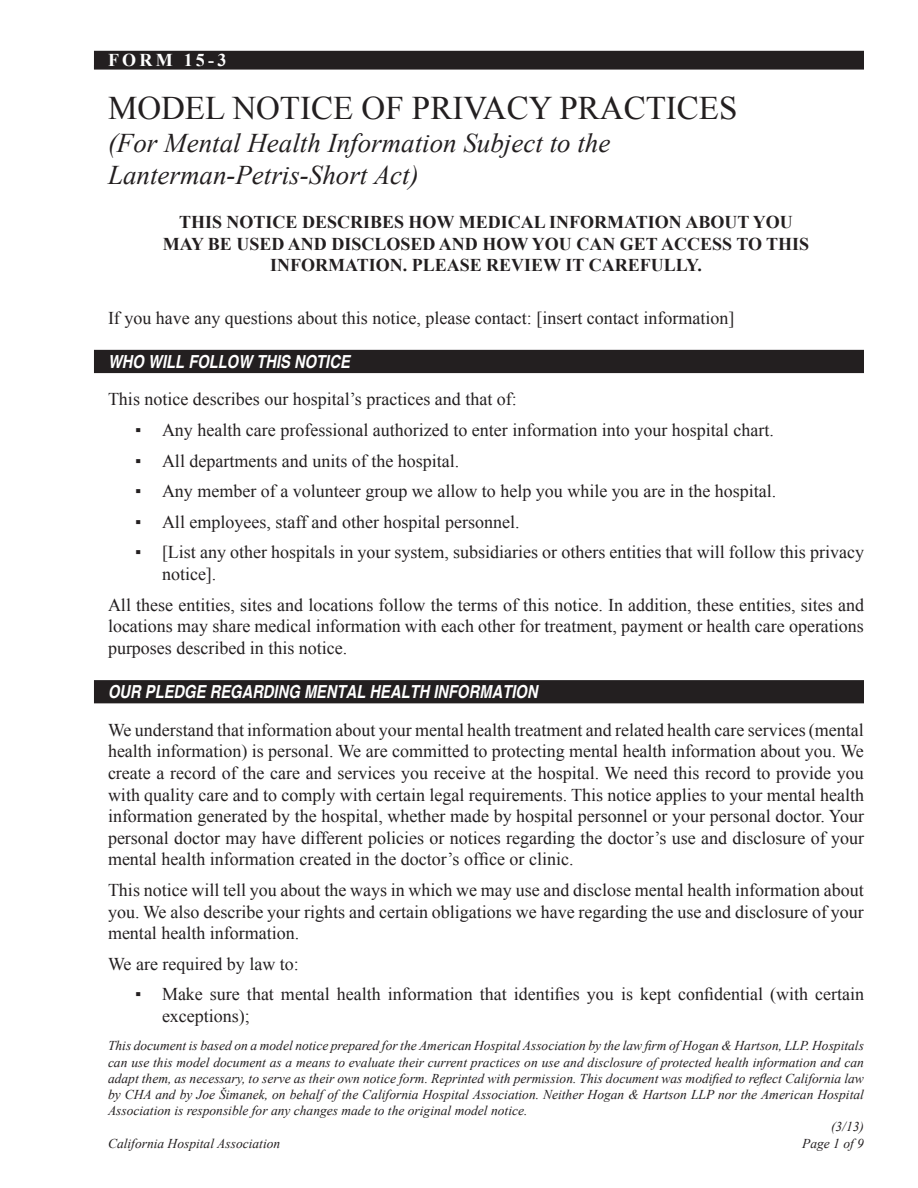
<style>
.page{position:relative;width:918px;height:1188px;background:#fff}
.page>*{position:absolute;margin:0;border:0;box-sizing:border-box;transform-origin:0 0}
.Form_Name{font:33px "Times New Roman";color:#231f20}
.Form_Name-2{font:italic 27px/32.4px "Times New Roman";color:#231f20}
.Body_text_FORMS{font:18px/21.6px "Times New Roman";color:#231f20;text-align:justify}
.Callout_Paragraph_FR{font:700 18px "Times New Roman";color:#231f20}
.Level_1_FRMS{font:italic 700 condensed 18px "Helvetica";color:#fff}
.Form_Number{font:700 18px "Times New Roman";letter-spacing:.18em;color:#fff}
.Footer_Title_Page_FR{font:italic 13.5px/16.2px "Times New Roman";color:#231f20;text-align:justify}
</style>
<div class="page">
<div style="left:94px;top:51px;width:770px;height:18px;background:#231f20"></div>
<div style="left:94px;top:350px;width:770px;height:23px;background:#231f20"></div>
<div style="left:94px;top:680px;width:770px;height:23px;background:#231f20"></div>
<p class="Form_Number" style="left:108px;top:48px;width:120px">FORM 15-3</p>
<p class="Form_Name" style="left:108px;top:86px;width:631px">MODEL NOTICE OF PRIVACY PRACTICES</p>
<p class="Form_Name-2" style="left:108px;top:126px;width:504px">(For Mental Health Information Subject to the<br>Lanterman-Petris-Short Act)</p>
<p class="Callout_Paragraph_FR" style="left:179px;top:210px;width:615px">THIS NOTICE DESCRIBES HOW MEDICAL INFORMATION ABOUT YOU</p>
<p class="Callout_Paragraph_FR" style="left:163px;top:231px;width:648px">MAY BE USED AND DISCLOSED AND HOW YOU CAN GET ACCESS TO THIS</p>
<p class="Callout_Paragraph_FR" style="left:270px;top:253px;width:433px">INFORMATION. PLEASE REVIEW IT CAREFULLY.</p>
<p class="Body_text_FORMS" style="left:108px;top:306px;width:628px">If you have any questions about this notice, please contact: [insert contact information]</p>
<p class="Level_1_FRMS" style="left:108px;top:350px;width:243px">WHO WILL FOLLOW THIS NOTICE</p>
<p class="Body_text_FORMS" style="left:108px;top:388px;width:410px">This notice describes our hospital’s practices and that of:</p>
<p class="Body_text_FORMS" style="left:135px;top:419px;width:640px">▪ Any health care professional authorized to enter information into your hospital chart.</p>
<p class="Body_text_FORMS" style="left:135px;top:450px;width:326px">▪ All departments and units of the hospital.</p>
<p class="Body_text_FORMS" style="left:135px;top:480px;width:643px">▪ Any member of a volunteer group we allow to help you while you are in the hospital.</p>
<p class="Body_text_FORMS" style="left:135px;top:511px;width:386px">▪ All employees, staff and other hospital personnel.</p>
<p class="Body_text_FORMS" style="left:162px;top:541px;width:704px;text-indent:-27px">▪ [List any other hospitals in your system, subsidiaries or others entities that will follow this privacy notice].</p>
<p class="Body_text_FORMS" style="left:108px;top:594px;width:758px">All these entities, sites and locations follow the terms of this notice. In addition, these entities, sites and locations may share medical information with each other for treatment, payment or health care operations purposes described in this notice.</p>
<p class="Level_1_FRMS" style="left:108px;top:681px;width:431px">OUR PLEDGE REGARDING MENTAL HEALTH INFORMATION</p>
<p class="Body_text_FORMS" style="left:108px;top:719px;width:758px">We understand that information about your mental health treatment and related health care services (mental health information) is personal. We are committed to protecting mental health information about you. We create a record of the care and services you receive at the hospital. We need this record to provide you with quality care and to comply with certain legal requirements. This notice applies to your mental health information generated by the hospital, whether made by hospital personnel or your personal doctor. Your personal doctor may have different policies or notices regarding the doctor’s use and disclosure of your mental health information created in the doctor’s office or clinic.</p>
<p class="Body_text_FORMS" style="left:108px;top:879px;width:757px">This notice will tell you about the ways in which we may use and disclose mental health information about you. We also describe your rights and certain obligations we have regarding the use and disclosure of your mental health information.</p>
<p class="Body_text_FORMS" style="left:108px;top:953px;width:192px">We are required by law to:</p>
<p class="Body_text_FORMS" style="left:162px;top:983px;width:704px;text-indent:-27px">▪ Make sure that mental health information that identifies you is kept confidential (with certain exceptions);</p>
<p class="Footer_Title_Page_FR" style="left:108px;top:1037px;width:758px">This document is based on a model notice prepared for the American Hospital Association by the law firm of Hogan &amp; Hartson, LLP. Hospitals can use this model document as a means to evaluate their current practices on use and disclosure of protected health information and can adapt them, as necessary, to serve as their own notice form. Reprinted with permission. This document was modified to reflect California law by CHA and by Joe Šimanek, on behalf of the California Hospital Association. Neither Hogan &amp; Hartson LLP nor the American Hospital Association is responsible for any changes made to the original model notice.</p>
<p class="Footer_Title_Page_FR" style="left:831px;top:1118px;width:34px">(3/13)</p>
<p class="Footer_Title_Page_FR" style="left:108px;top:1135px;width:174px">California Hospital Association</p>
<p class="Footer_Title_Page_FR" style="left:802px;top:1135px;width:63px">Page 1 of 9</p>
</div>
